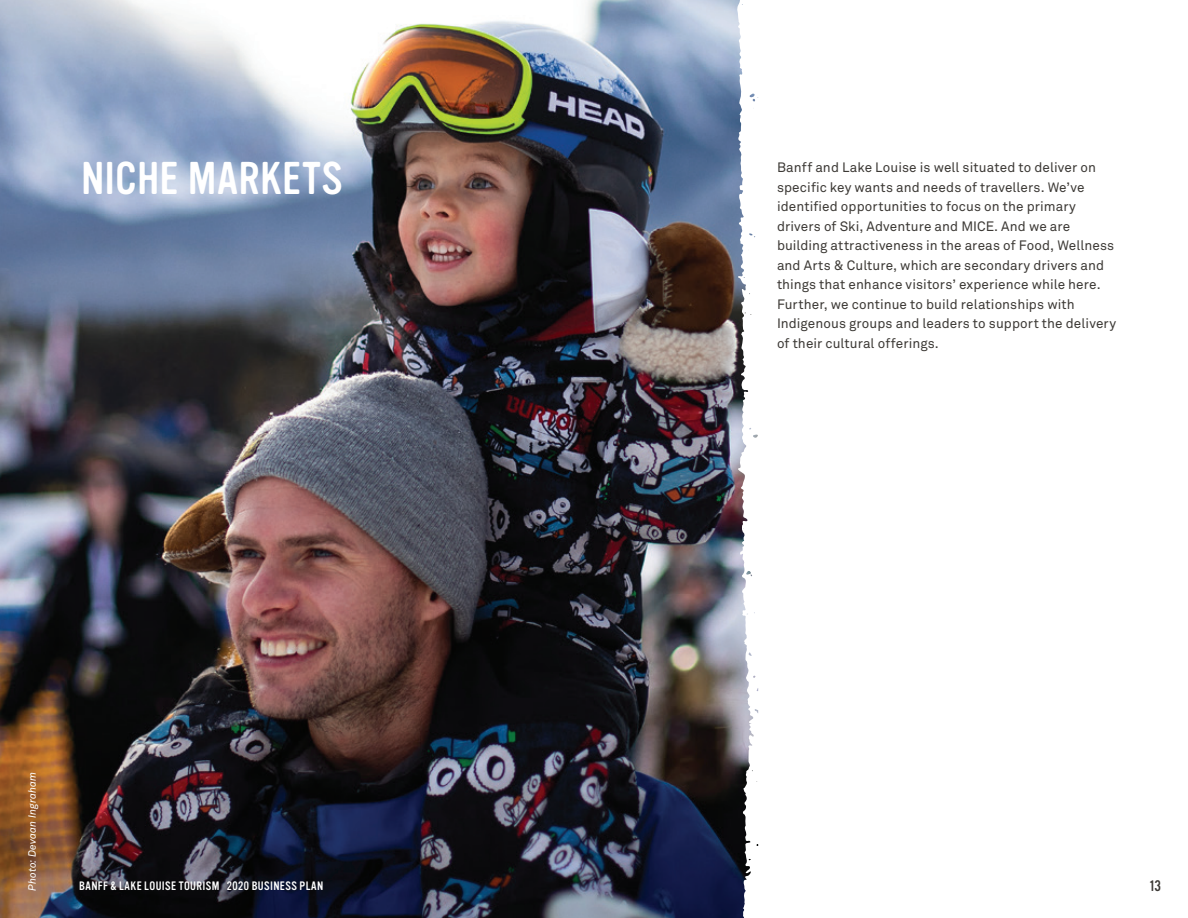
<style>
.page{position:relative;width:1188px;height:918px;background:#fff}
.page>*{position:absolute;margin:0;border:0;box-sizing:border-box;transform-origin:0 0}
.t1{font:45px "Vinyl OT";letter-spacing:.01em;color:#fff}
.t2{font:15px "Vinyl OT";color:#3c3935}
.t3{font:13.5px/19.5px "Akkurat";letter-spacing:.005em;color:#3c3935}
.t4{font:12px "Vinyl OT";letter-spacing:.035em;color:#fff}
.t5{font:italic 10.5px "Akkurat";letter-spacing:.01em;color:#fff}
</style>
<div class="page">
<img style="left:0;top:0;width:737px;height:918px">
<svg style="left:737px;top:0;width:22px;height:918px"></svg>
<h1 class="t1" style="left:81px;top:154px;width:263px">NICHE MARKETS</h1>
<p class="t3" style="left:777px;top:158px;width:341px">Banff and Lake Louise is well situated to deliver on specific key wants and needs of travellers. We’ve identified opportunities to focus on the primary drivers of Ski, Adventure and MICE. And we are building attractiveness in the areas of Food, Wellness and Arts &amp; Culture, which are secondary drivers and things that enhance visitors’ experience while here.<br>Further, we continue to build relationships with Indigenous groups and leaders to support the delivery of their cultural offerings.</p>
<p class="t5" style="left:26px;top:891px;width:121px;rotate:-90deg">Photo: Devaan Ingraham</p>
<p class="t4" style="left:79px;top:879px;width:246px">BANFF &amp; LAKE LOUISE TOURISM 2020 BUSINESS PLAN</p>
<p class="t2" style="left:1150px;top:878px;width:13px">13</p>
</div>
